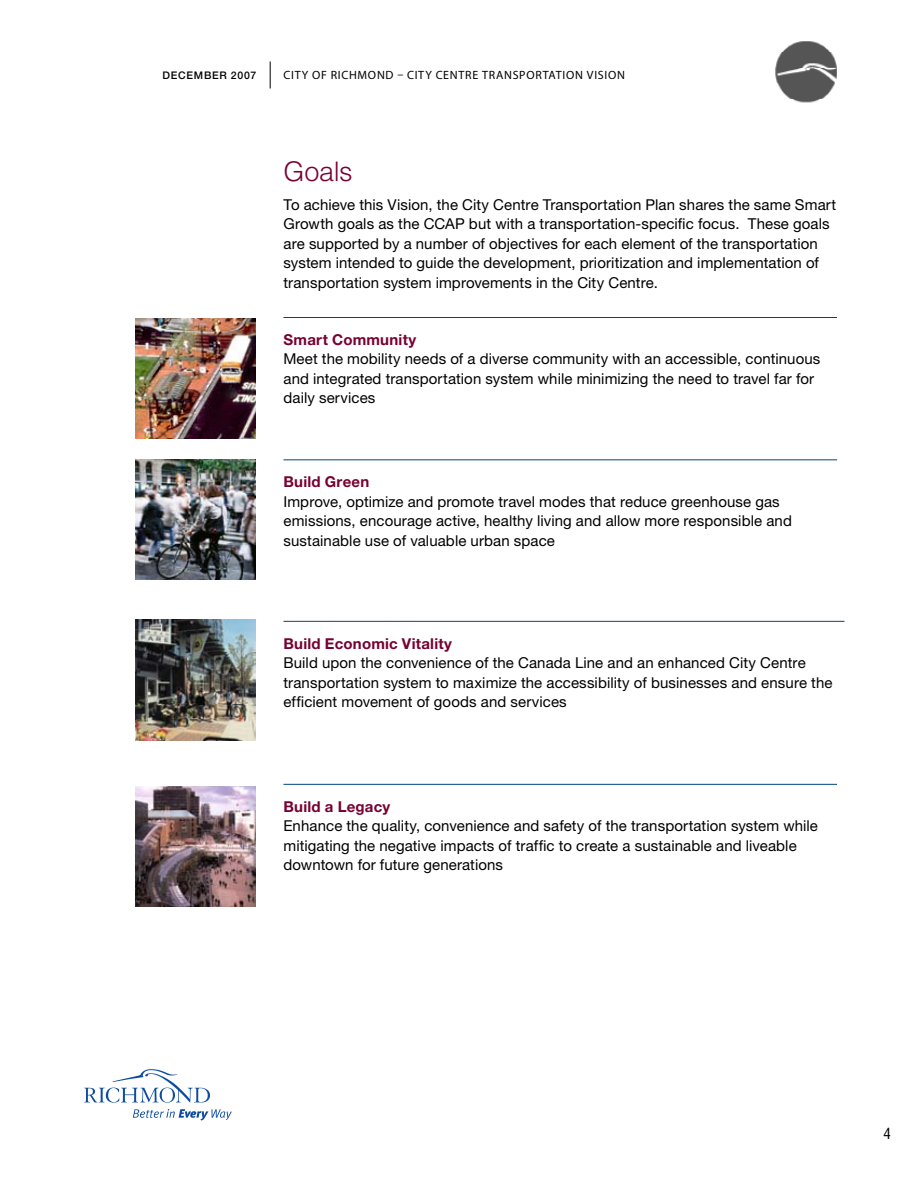
<style>
.page{position:relative;width:918px;height:1188px;background:#fff}
.page>*{position:absolute;margin:0;border:0;box-sizing:border-box;transform-origin:0 0}
.t1{font:300 27px "Helvetica LT Std";letter-spacing:-.015em;color:#780032}
.t2{font:15px/19.5px "Helvetica Neue LT Std";letter-spacing:.005em;color:#000}
.t3{font:12px "Myriad Pro";letter-spacing:.06em;color:#000}
.t4{font:500 10.5px "Helvetica Neue LT Std";letter-spacing:.07em;color:#000}
.s1{font-weight:700;color:#780032}
</style>
<div class="page">
<svg style="left:270px;top:62px;width:1px;height:26px"></svg>
<img style="left:135px;top:318px;width:121px;height:121px">
<img style="left:135px;top:459px;width:121px;height:121px">
<img style="left:135px;top:620px;width:121px;height:120px">
<img style="left:135px;top:786px;width:121px;height:121px">
<img style="left:775px;top:41px;width:62px;height:62px">
<svg style="left:84px;top:1069px;width:126px;height:34px"></svg>
<svg style="left:133px;top:1109px;width:99px;height:11px"></svg>
<hr style="left:284px;top:317px;width:553px;height:1px;background:#00447c">
<hr style="left:284px;top:459px;width:553px;height:1px;background:#00447c">
<hr style="left:284px;top:621px;width:560px;height:1px;background:#00447c">
<hr style="left:284px;top:784px;width:553px;height:1px;background:#00447c">
<p class="t4" style="left:163px;top:69px;width:95px">DECEMBER 2007</p>
<p class="t3" style="left:284px;top:68px;width:138px">CITY OF RICHMOND – CITY</p>
<p class="t3" style="left:436px;top:68px;width:22px">CENTR</p>
<p class="t3" style="left:472px;top:68px;width:92px">E TRANSPORTATION</p>
<p class="t3" style="left:587px;top:68px;width:25px">VISION</p>
<p class="t1" style="left:284px;top:155px;width:71px">Goals</p>
<p class="t2" style="left:284px;top:195px;width:554px">To achieve this Vision, the City Centre Transportation Plan shares the same Smart Growth goals as the CCAP but with a transportation-specific focus. These goals are supported by a number of objectives for each element of the transportation system intended to guide the development, prioritization and implementation of transportation system improvements in the City Centre.</p>
<p class="t2" style="left:284px;top:330px;width:538px"><span class="s1">Smart Community<br></span>Meet the mobility needs of a diverse community with an accessible, continuous and integrated transportation system while minimizing the need to travel far for daily services</p>
<p class="t2" style="left:284px;top:472px;width:510px"><span class="s1">Build Green<br></span>Improve, optimize and promote travel modes that reduce greenhouse gas emissions, encourage active, healthy living and allow more responsible and sustainable use of valuable urban space</p>
<p class="t2" style="left:284px;top:633px;width:550px"><span class="s1">Build Economic Vitality<br></span>Build upon the convenience of the Canada Line and an enhanced City Centre transportation system to maximize the accessibility of businesses and ensure the efficient movement of goods and services</p>
<p class="t2" style="left:284px;top:796px;width:536px"><span class="s1">Build a Legacy<br></span>Enhance the quality, convenience and safety of the transportation system while mitigating the negative impacts of traffic to create a sustainable and liveable downtown for future generations</p>
</div>
